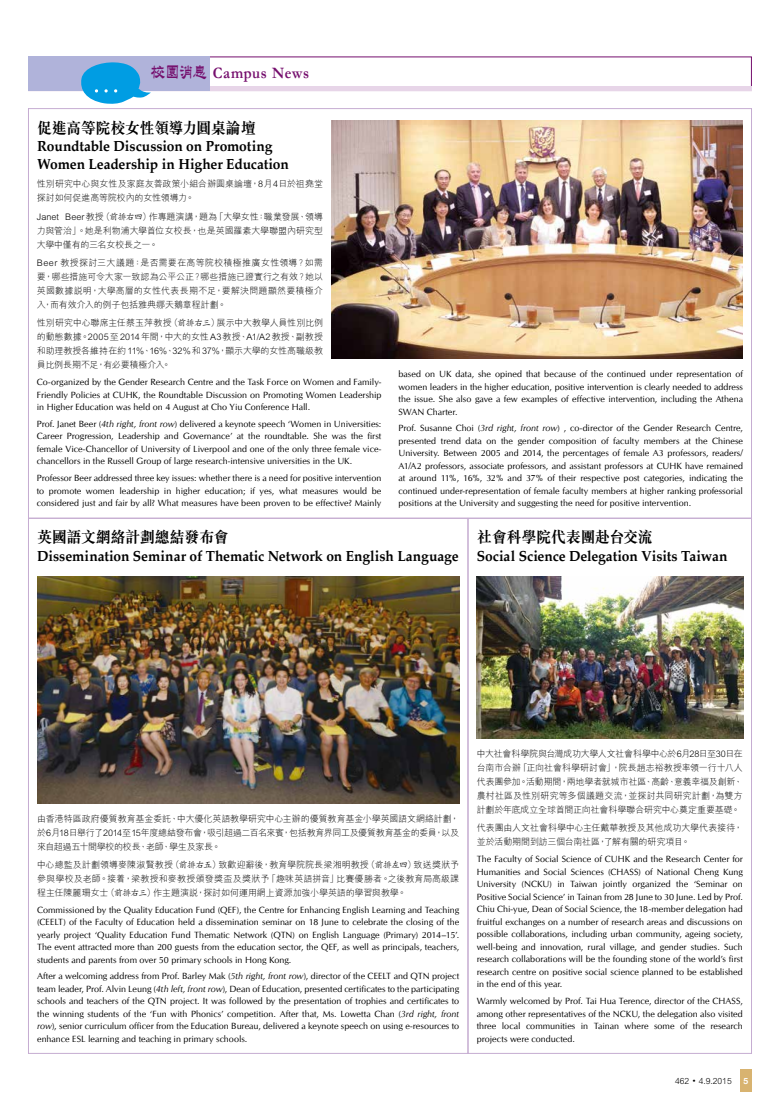
<style>
.page{position:relative;width:780px;height:1106px;background:#fff}
.page>*{position:absolute;margin:0;border:0;box-sizing:border-box;transform-origin:0 0}
.t1{font:700 16px "M Sung HK";letter-spacing:-.04em;color:#000;scale:.95 1}
.t2{font:700 16px "Garamond";letter-spacing:.05em;color:#750e6d;scale:.9 1}
.t3{font:700 14.5px/17.4px "Palatino";letter-spacing:-.005em;color:#000;scale:.95 1}
.t4{font:9px/12.5px "CG Omega";color:#000;text-align:justify}
.t5{font:300 9px/14px "M Hei HK";letter-spacing:-.015em;color:#000;text-align:justify}
.t6{font:300 8.5px "M Hei HK";color:#000}
.t7{font:700 8.5px "Helvetica Neue";color:#fff}
.s1{font-family:"M Li HK"}
.s2{font-family:"M Kai HK";font-weight:500}
.s3{font-style:italic}
.s4{font-size:6px}
</style>
<div class="page">
<div style="left:740px;top:1069px;width:11px;height:22px;background:#d8b370"></div>
<div style="left:468px;top:518px;width:283px;height:535px;border:1px solid #c6add2"></div>
<img style="left:37px;top:576px;width:422px;height:227px">
<img style="left:476px;top:576px;width:267px;height:162px">
<img style="left:331px;top:121px;width:411px;height:238px">
<div style="left:28px;top:86px;width:723px;height:5px;background:#e7d5e8"></div>
<div style="left:28px;top:57px;width:182px;height:34px;background:#b0b3da"></div>
<svg style="left:79px;top:62px;width:72px;height:42px"></svg>
<h1 class="t2" style="left:151px;top:64px;width:177px"><span class="s1">校園消息</span> Campus News</h1>
<h1 class="t1" style="left:37px;top:117px;width:232px">促進高等院校女性領導力圓桌論壇</h1>
<h2 class="t3" style="left:37px;top:138px;width:266px">Roundtable Discussion on Promoting<br>Women Leadership in Higher Education</h2>
<p class="t5" style="left:37px;top:177px;width:288px">性別研究中心與女性及家庭友善政策小組合辦圓桌論壇，8月4日於祖堯堂探討如何促進高等院校內的女性領導力。</p>
<p class="t5" style="left:37px;top:209px;width:288px">Janet Beer教授（<span class="s2">前排右四</span>）作專題演講，題為「大學女性：職業發展、領導力與管治」。她是利物浦大學首位女校長，也是英國羅素大學聯盟內研究型大學中僅有的三名女校長之一。</p>
<p class="t5" style="left:37px;top:255px;width:288px">Beer 教授探討三大議題：是否需要在高等院校積極推廣女性領導？如需要，哪些措施可令大家一致認為公平公正？哪些措施已證實行之有效？她以英國數據說明，大學高層的女性代表長期不足，要解決問題顯然要積極介入，而有效介入的例子包括雅典娜天鵝章程計劃。</p>
<p class="t5" style="left:37px;top:315px;width:288px">性別研究中心聯席主任蔡玉萍教授（<span class="s2">前排右三</span>）展示中大教學人員性別比例的動態數據。2005至2014年間，中大的女性A3教授、A1/A2教授、副教授和助理教授各維持在約11%、16%、32%和37%，顯示大學的女性高職級教員比例長期不足，有必要積極介入。</p>
<p class="t4" style="left:37px;top:376px;width:346px">Co-organized by the Gender Research Centre and the Task Force on Women and Family-Friendly Policies at CUHK, the Roundtable Discussion on Promoting Women Leadership in Higher Education was held on 4 August at Cho Yiu Conference Hall.</p>
<p class="t4" style="left:37px;top:417px;width:346px">Prof. Janet Beer (<span class="s3">4th right, front row</span>) delivered a keynote speech ‘Women in Universities:<br>Career Progression, Leadership and Governance’ at the roundtable. She was the first female Vice-Chancellor of University of Liverpool and one of the only three female vice&shy;chancellors in the Russell Group of large research-intensive universities in the UK.</p>
<p class="t4" style="left:37px;top:472px;width:346px">Professor Beer addressed three key issues: whether there is a need for positive intervention to promote women leadership in higher education; if yes, what measures would be considered just and fair by all? What measures have been proven to be effective? Mainly</p>
<p class="t4" style="left:398px;top:368px;width:346px">based on UK data, she opined that because of the continued under representation of women leaders in the higher education, positive intervention is clearly needed to address the issue. She also gave a few examples of effective intervention, including the Athena SWAN Charter.</p>
<p class="t4" style="left:398px;top:422px;width:346px">Prof. Susanne Choi (<span class="s3">3rd right, front row</span>) , co-director of the Gender Research Centre, presented trend data on the gender composition of faculty members at the Chinese University. Between 2005 and 2014, the percentages of female A3 professors, readers/ A1/A2 professors, associate professors, and assistant professors at CUHK have remained at around 11%, 16%, 32% and 37% of their respective post categories, indicating the continued under-representation of female faculty members at higher ranking professorial positions at the University and suggesting the need for positive intervention.</p>
<h1 class="t1" style="left:37px;top:526px;width:203px">英國語文網絡計劃總結發布會</h1>
<h2 class="t3" style="left:37px;top:547px;width:445px">Dissemination Seminar of Thematic Network on English Language</h2>
<h1 class="t1" style="left:476px;top:526px;width:187px">社會科學院代表團赴台交流</h1>
<h2 class="t3" style="left:476px;top:547px;width:265px">Social Science Delegation Visits Taiwan</h2>
<p class="t5" style="left:37px;top:811px;width:423px">由香港特區政府優質教育基金委託、中大優化英語教學研究中心主辦的優質教育基金小學英國語文網絡計劃，於6月18日舉行了2014至15年度總結發布會，吸引超過二百名來賓，包括教育界同工及優質教育基金的委員，以及來自超過五十間學校的校長、老師、學生及家長。</p>
<p class="t5" style="left:37px;top:857px;width:423px">中心總監及計劃領導麥陳淑賢教授（<span class="s2">前排右五</span>）致歡迎辭後，教育學院院長梁湘明教授（<span class="s2">前排左四</span>）致送獎狀予參與學校及老師。接着，梁教授和麥教授頒發獎盃及獎狀予「趣味英語拼音」比賽優勝者。之後教育局高級課程主任陳麗珊女士（<span class="s2">前排右三</span>）作主題演說，探討如何運用網上資源加強小學英語的學習與教學。</p>
<p class="t4" style="left:37px;top:903px;width:423px">Commissioned by the Quality Education Fund (QEF), the Centre for Enhancing English Learning and Teaching (CEELT) of the Faculty of Education held a dissemination seminar on 18 June to celebrate the closing of the yearly project ‘Quality Education Fund Thematic Network (QTN) on English Language (Primary) 2014–15’.<br>The event attracted more than 200 guests from the education sector, the QEF, as well as principals, teachers, students and parents from over 50 primary schools in Hong Kong.</p>
<p class="t4" style="left:37px;top:970px;width:423px">After a welcoming address from Prof. Barley Mak (<span class="s3">5th right, front row</span>), director of the CEELT and QTN project team leader, Prof. Alvin Leung (<span class="s3">4th left, front row</span>), Dean of Education, presented certificates to the participating schools and teachers of the QTN project. It was followed by the presentation of trophies and certificates to the winning students of the ‘Fun with Phonics’ competition. After that, Ms. Lowetta Chan (<span class="s3">3rd right, front row</span>), senior curriculum officer from the Education Bureau, delivered a keynote speech on using e-resources to enhance ESL learning and teaching in primary schools.</p>
<p class="t5" style="left:476px;top:746px;width:267px">中大社會科學院與台灣成功大學人文社會科學中心於6月28日至30日在台南市合辦「正向社會科學研討會」，院長趙志裕教授率領一行十八人代表團參加。活動期間，兩地學者就城市社區、高齡、意義幸福及創新、農村社區及性別研究等多個議題交流，並探討共同研究計劃，為雙方計劃於年底成立全球首間正向社會科學聯合研究中心奠定重要基礎。</p>
<p class="t5" style="left:476px;top:820px;width:267px">代表團由人文社會科學中心主任戴華教授及其他成功大學代表接待，並於活動期間到訪三個台南社區，了解有關的研究項目。</p>
<p class="t4" style="left:476px;top:853px;width:267px">The Faculty of Social Science of CUHK and the Research Center for Humanities and Social Sciences (CHASS) of National Cheng Kung University (NCKU) in Taiwan jointly organized the ‘Seminar on Positive Social Science’ in Tainan from 28 June to 30 June. Led by Prof.<br>Chiu Chi-yue, Dean of Social Science, the 18-member delegation had fruitful exchanges on a number of research areas and discussions on possible collaborations, including urban community, ageing society, well-being and innovation, rural village, and gender studies. Such research collaborations will be the founding stone of the world’s first research centre on positive social science planned to be established in the end of this year.</p>
<p class="t4" style="left:476px;top:994px;width:267px">Warmly welcomed by Prof. Tai Hua Terence, director of the CHASS, among other representatives of the NCKU, the delegation also visited three local communities in Tainan where some of the research projects were conducted.</p>
<p class="t6" style="left:675px;top:1074px;width:58px">462 <span class="s4">•</span> 4.9.2015</p>
<p class="t7" style="left:743px;top:1075px;width:6px">5</p>
</div>
